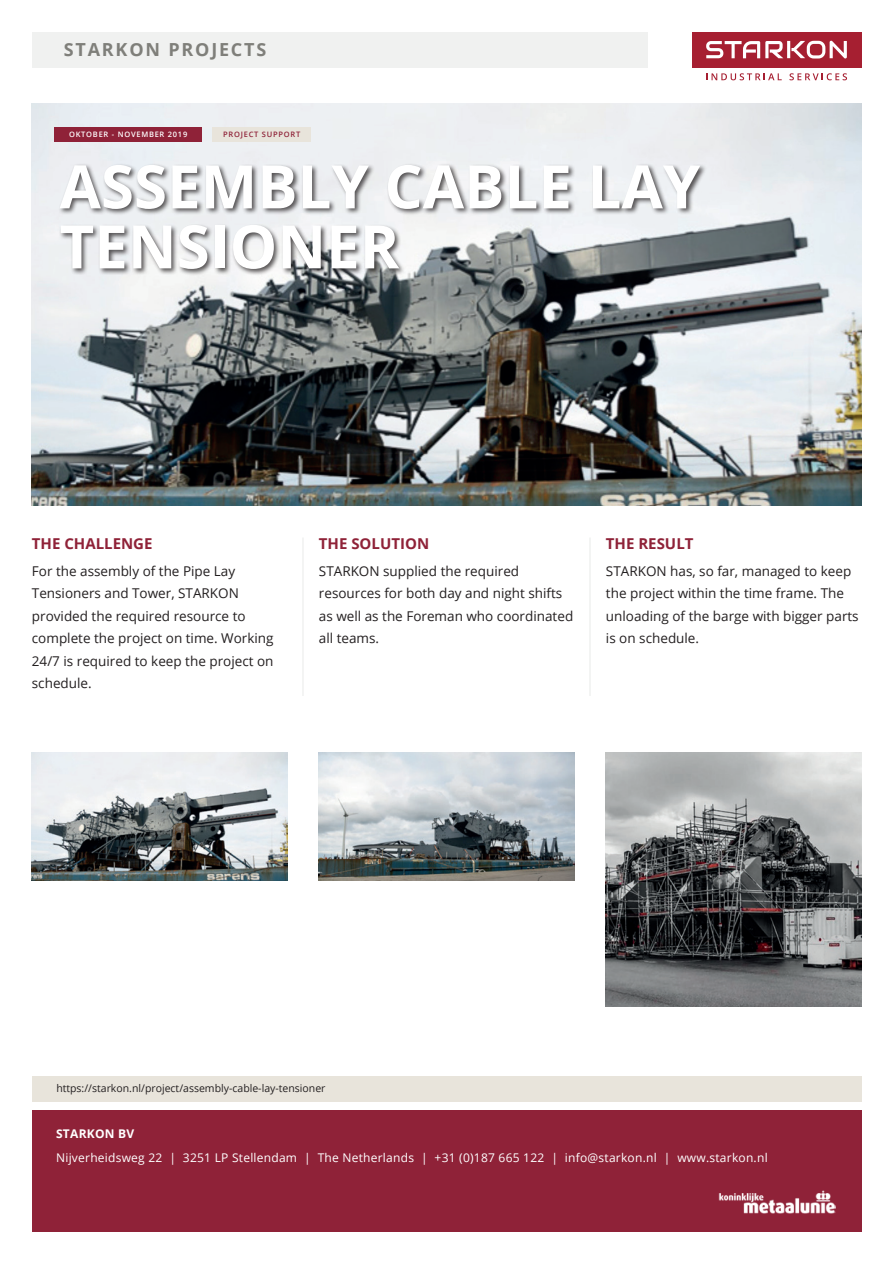
<style>
.page{position:relative;width:893px;height:1263px;background:#fff}
.page>*{position:absolute;margin:0;border:0;box-sizing:border-box;transform-origin:0 0}
.t1{font:700 60px/60px "Open Sans";color:#fff}
.t2{font:700 18px "Open Sans";letter-spacing:.1em;color:#7f7f7a}
.t3{font:700 15px "Open Sans";color:#8f2238}
.t4{font:13.5px/22.5px "Open Sans";color:#231f20}
.t5{font:12px "Open Sans";letter-spacing:.02em;color:#fff}
.t6{font:700 12px "Open Sans";letter-spacing:.02em;color:#fff}
.t7{font:10.5px "Open Sans";color:#231f20}
.t8{font:600 7.5px "Open Sans";letter-spacing:.1em;color:#fff}
.t9{font:600 7.5px "Open Sans";letter-spacing:.1em;color:#8f2238}
</style>
<div class="page">
<div style="left:32px;top:1110px;width:829px;height:121px;background:#8f2238"></div>
<div style="left:692px;top:32px;width:169px;height:35px;background:#a61f31"></div>
<svg style="left:706px;top:41px;width:141px;height:18px"></svg>
<svg style="left:706px;top:73px;width:76px;height:7px"></svg>
<svg style="left:789px;top:73px;width:58px;height:7px"></svg>
<img style="left:719px;top:1190px;width:117px;height:23px">
<div style="left:32px;top:32px;width:615px;height:35px;background:#f0f1f0"></div>
<hr style="left:589px;top:537px;width:2px;height:159px;background:#f0f1f0">
<hr style="left:302px;top:537px;width:2px;height:159px;background:#f0f1f0">
<div style="left:32px;top:1076px;width:829px;height:25px;background:#e8e4db"></div>
<img style="left:606px;top:753px;width:255px;height:253px">
<img style="left:319px;top:753px;width:255px;height:127px">
<img style="left:32px;top:753px;width:255px;height:127px">
<img style="left:32px;top:103px;width:829px;height:402px">
<div style="left:213px;top:127px;width:98px;height:15px;background:#e8e4db"></div>
<div style="left:54px;top:127px;width:148px;height:15px;background:#8f2238"></div>
<div style="left:58px;top:164px;width:650px;height:112px;background:#231f20;opacity:.75"></div>
<h2 class="t2" style="left:64px;top:36px;width:204px">STARKON PROJECTS</h2>
<p class="t8" style="left:69px;top:129px;width:120px">OKTOBER - NOVEMBER 2019</p>
<p class="t9" style="left:223px;top:129px;width:79px">PROJECT SUPPORT</p>
<h1 class="t1" style="left:60px;top:155px;width:642px">ASSEMBLY CABLE LAY<br>TENSIONER</h1>
<p class="t3" style="left:32px;top:533px;width:122px">THE CHALLENGE</p>
<p class="t4" style="left:32px;top:559px;width:243px">For the assembly of the Pipe Lay<br>Tensioners and Tower, STARKON provided the required resource to complete the project on time. Working<br>24/7 is required to keep the project on schedule.</p>
<p class="t3" style="left:319px;top:533px;width:112px">THE SOLUTION</p>
<p class="t4" style="left:319px;top:559px;width:256px">STARKON supplied the required resources for both day and night shifts as well as the Foreman who coordinated all teams.</p>
<p class="t3" style="left:606px;top:533px;width:89px">THE RESULT</p>
<p class="t4" style="left:606px;top:559px;width:254px">STARKON has, so far, managed to keep the project within the time frame. The unloading of the barge with bigger parts is on schedule.</p>
<p class="t7" style="left:56px;top:1081px;width:271px">https://starkon.nl/project/assembly-cable-lay-tensioner</p>
<p class="t6" style="left:56px;top:1125px;width:80px">STARKON BV</p>
<p class="t5" style="left:56px;top:1149px;width:713px">Nijverheidsweg 22 | 3251 LP Stellendam | The Netherlands | +31 (0)187 665 122 | info@starkon.nl | www.starkon.nl</p>
</div>
